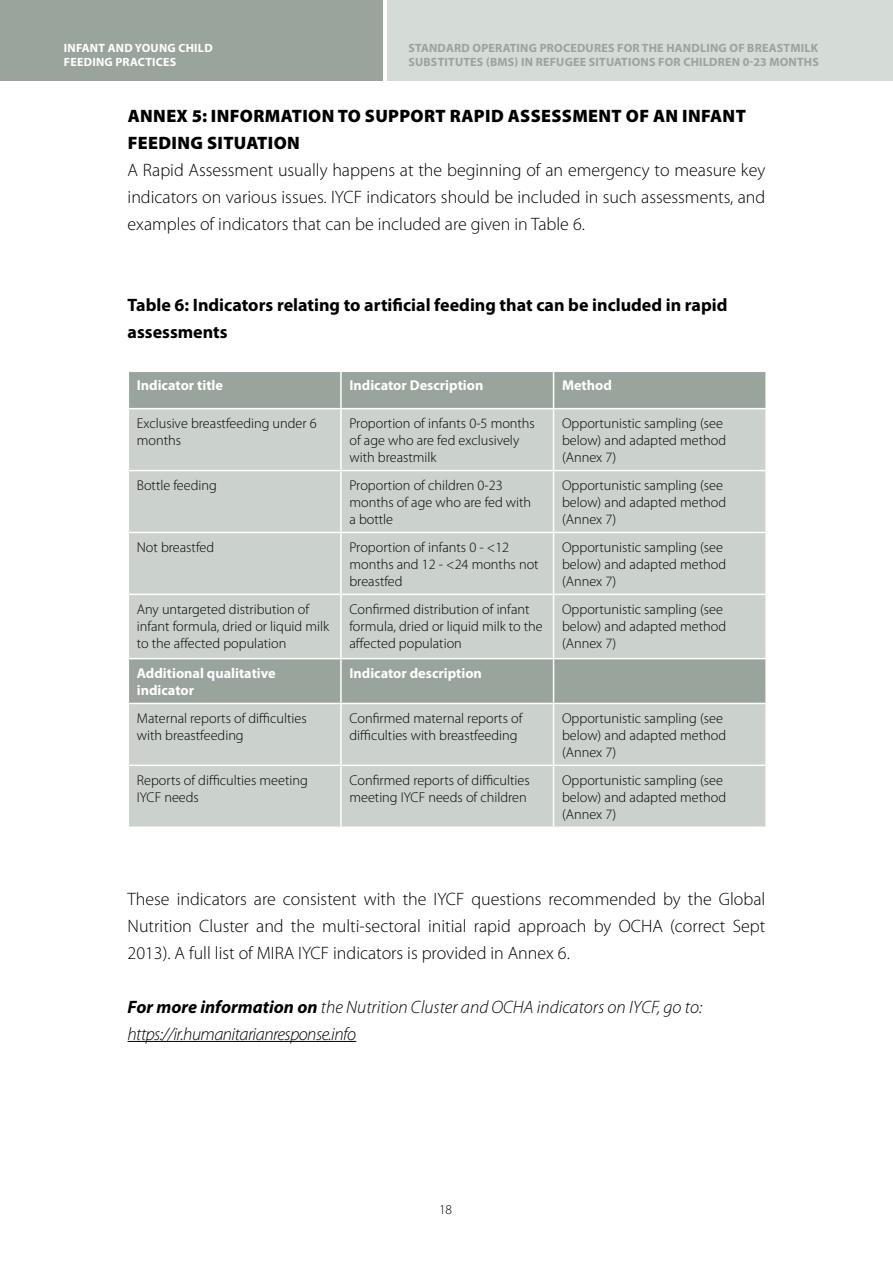
<style>
.page{position:relative;width:893px;height:1263px;background:#fff}
.page>*{position:absolute;margin:0;border:0;box-sizing:border-box;transform-origin:0 0}
.t1{font:300 18px/27px "Myriad Pro";color:#000;text-align:justify}
.t2{font:italic 300 18px/27px "Myriad Pro";color:#000}
.t3{font:700 18px/27px "Myriad Pro";color:#000}
.t4{font:900 18px "Myriad Pro";letter-spacing:.02em;color:#000}
.t5{font:300 14.25px/17.1px "Myriad Pro";color:#000}
.t6{font:700 14.25px/17.1px "Myriad Pro";color:#fff}
.t7{font:300 13.5px "Myriad Pro";color:#000}
.t8{font:700 12px/14.4px "Myriad Pro";letter-spacing:.02em;color:#99a49c}
.t9{font:700 12px/14.4px "Myriad Pro";letter-spacing:.02em;color:#fff}
.s1{font-weight:700}
</style>
<div class="page">
<div style="left:0;top:0;width:383px;height:81px;background:#99a49c"></div>
<div style="left:387px;top:0;width:506px;height:81px;background:#d5dbd7"></div>
<hr style="left:128px;top:1041px;width:228px;height:1px;background:#000">
<div style="left:129px;top:372px;width:636px;height:36px;background:#99a49c"></div>
<svg style="left:129px;top:409px;width:636px;height:417px;background:#c6cdc8"></svg>
<hr style="left:340px;top:372px;width:2px;height:36px;background:#fff">
<hr style="left:553px;top:372px;width:1px;height:36px;background:#fff">
<hr style="left:340px;top:409px;width:2px;height:61px;background:#fff">
<hr style="left:553px;top:409px;width:1px;height:61px;background:#fff">
<hr style="left:128px;top:470px;width:213px;height:1px;background:#fff">
<hr style="left:341px;top:470px;width:213px;height:1px;background:#fff">
<hr style="left:340px;top:471px;width:2px;height:61px;background:#fff">
<hr style="left:554px;top:470px;width:213px;height:1px;background:#fff">
<hr style="left:553px;top:471px;width:1px;height:61px;background:#fff">
<hr style="left:128px;top:532px;width:213px;height:1px;background:#fff">
<hr style="left:341px;top:532px;width:213px;height:1px;background:#fff">
<hr style="left:340px;top:533px;width:2px;height:61px;background:#fff">
<hr style="left:554px;top:532px;width:213px;height:1px;background:#fff">
<hr style="left:553px;top:533px;width:1px;height:61px;background:#fff">
<hr style="left:128px;top:594px;width:213px;height:1px;background:#fff">
<hr style="left:341px;top:594px;width:213px;height:1px;background:#fff">
<hr style="left:340px;top:595px;width:2px;height:63px;background:#fff">
<hr style="left:554px;top:594px;width:213px;height:1px;background:#fff">
<hr style="left:553px;top:595px;width:1px;height:63px;background:#fff">
<hr style="left:128px;top:658px;width:213px;height:1px;background:#fff">
<hr style="left:341px;top:658px;width:213px;height:1px;background:#fff">
<hr style="left:340px;top:659px;width:2px;height:44px;background:#fff">
<hr style="left:554px;top:658px;width:213px;height:1px;background:#fff">
<hr style="left:553px;top:659px;width:1px;height:44px;background:#fff">
<hr style="left:128px;top:703px;width:213px;height:1px;background:#fff">
<hr style="left:341px;top:703px;width:213px;height:1px;background:#fff">
<hr style="left:340px;top:704px;width:2px;height:61px;background:#fff">
<hr style="left:554px;top:703px;width:213px;height:1px;background:#fff">
<hr style="left:553px;top:704px;width:1px;height:61px;background:#fff">
<hr style="left:128px;top:765px;width:213px;height:1px;background:#fff">
<hr style="left:341px;top:765px;width:213px;height:1px;background:#fff">
<hr style="left:340px;top:766px;width:2px;height:60px;background:#fff">
<hr style="left:554px;top:765px;width:213px;height:1px;background:#fff">
<hr style="left:553px;top:766px;width:1px;height:60px;background:#fff">
<p class="t9" style="left:64px;top:40px;width:150px">Infant and young child feeding practices</p>
<p class="t8" style="left:408px;top:40px;width:411px">Standard Operating Procedures for the Handling of Breastmilk<br>Substitutes (BMS) in Refugee Situations for children 0-23 months</p>
<p class="t4" style="left:128px;top:105px;width:333px">ANNEX 5: INFORMATION TO SUPPORT RAPI</p>
<p class="t4" style="left:491px;top:105px;width:256px">D ASSESSMENT OF AN INFANT</p>
<p class="t4" style="left:128px;top:132px;width:174px">FEEDING SITUATION</p>
<p class="t1" style="left:128px;top:156px;width:639px">A Rapid Assessment usually happens at the beginning of an emergency to measure key indicators on various issues. IYCF indicators should be included in such assessments, and examples of indicators that can be included are given in Table 6.</p>
<p class="t3" style="left:128px;top:291px;width:601px">Table 6: Indicators relating to artificial feeding that can be included in rapid assessments</p>
<p class="t6" style="left:137px;top:377px;width:88px">Indicator title</p>
<p class="t6" style="left:349px;top:377px;width:135px">Indicator Description</p>
<p class="t6" style="left:562px;top:377px;width:51px">Method</p>
<p class="t5" style="left:137px;top:415px;width:181px">Exclusive breastfeeding under 6 months</p>
<p class="t5" style="left:349px;top:415px;width:187px">Proportion of infants 0-5 months of age who are fed exclusively with breastmilk</p>
<p class="t5" style="left:562px;top:415px;width:166px">Opportunistic sampling (see below) and adapted method (Annex 7)</p>
<p class="t5" style="left:137px;top:477px;width:82px">Bottle feeding</p>
<p class="t5" style="left:349px;top:477px;width:183px">Proportion of children 0-23 months of age who are fed with a bottle</p>
<p class="t5" style="left:562px;top:477px;width:166px">Opportunistic sampling (see below) and adapted method (Annex 7)</p>
<p class="t5" style="left:137px;top:539px;width:79px">Not breastfed</p>
<p class="t5" style="left:349px;top:539px;width:191px">Proportion of infants 0 - &lt;12 months and 12 - &lt;24 months not breastfed</p>
<p class="t5" style="left:562px;top:539px;width:166px">Opportunistic sampling (see below) and adapted method (Annex 7)</p>
<p class="t5" style="left:137px;top:600px;width:194px">Any untargeted distribution of infant formula, dried or liquid milk to the affected population</p>
<p class="t5" style="left:349px;top:600px;width:195px">Confirmed distribution of infant formula, dried or liquid milk to the affected population</p>
<p class="t5" style="left:562px;top:600px;width:166px">Opportunistic sampling (see below) and adapted method (Annex 7)</p>
<p class="t6" style="left:137px;top:665px;width:140px">Additional qualitative indicator</p>
<p class="t6" style="left:349px;top:665px;width:134px">Indicator description</p>
<p class="t5" style="left:137px;top:710px;width:171px">Maternal reports of difficulties with breastfeeding</p>
<p class="t5" style="left:349px;top:710px;width:174px">Confirmed maternal reports of difficulties with breastfeeding</p>
<p class="t5" style="left:562px;top:710px;width:166px">Opportunistic sampling (see below) and adapted method (Annex 7)</p>
<p class="t5" style="left:137px;top:771px;width:173px">Reports of difficulties meeting<br>IYCF needs</p>
<p class="t5" style="left:349px;top:771px;width:182px">Confirmed reports of difficulties meeting IYCF needs of children</p>
<p class="t5" style="left:562px;top:771px;width:166px">Opportunistic sampling (see below) and adapted method (Annex 7)</p>
<p class="t1" style="left:128px;top:885px;width:639px">These indicators are consistent with the IYCF questions recommended by the Global Nutrition Cluster and the multi-sectoral initial rapid approach by OCHA (correct Sept 2013). A full list of MIRA IYCF indicators is provided in Annex 6.</p>
<p class="t2" style="left:128px;top:993px;width:576px"><span class="s1">For more information on</span> the Nutrition Cluster and OCHA indicators on IYCF, go to: https://ir.humanitarianresponse.info</p>
<p class="t7" style="left:439px;top:1202px;width:15px">18</p>
</div>
